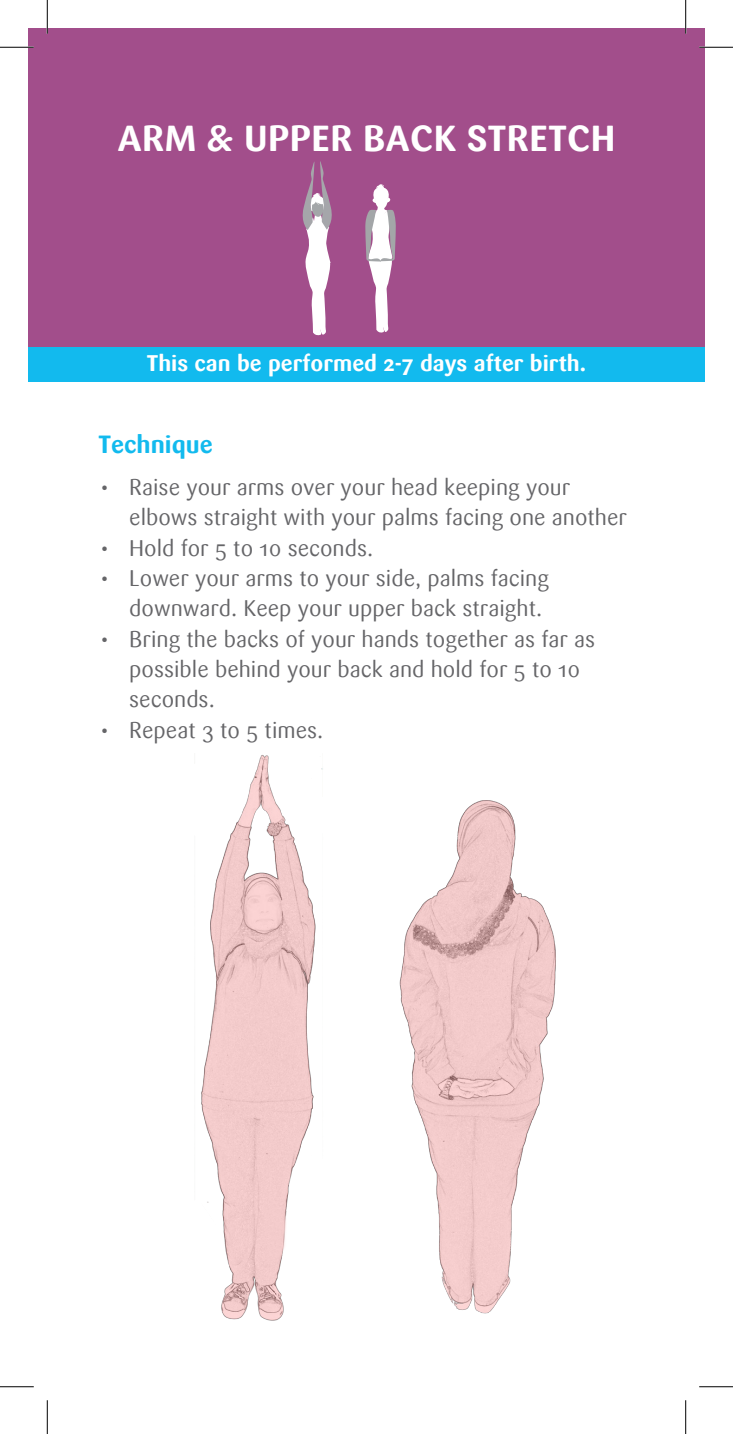
<style>
.page{position:relative;width:733px;height:1434px;background:#fff}
.page>*{position:absolute;margin:0;border:0;box-sizing:border-box;transform-origin:0 0}
.t1{font:700 36px "Sari";letter-spacing:.015em;color:#fff}
.t2{font:700 24.75px "Sari";color:#12baee}
.t3{font:22.5px/30.4px "Sari";color:#656568}
.t4{font:700 22.5px "Sari";color:#fff}
</style>
<div class="page">
<div style="left:28px;top:28px;width:676px;height:319px;background:#a24e8b"></div>
<div style="left:28px;top:347px;width:676px;height:34px;background:#12baee"></div>
<svg style="left:302px;top:161px;width:30px;height:174px"></svg>
<svg style="left:365px;top:184px;width:31px;height:149px"></svg>
<img style="left:201px;top:755px;width:122px;height:566px">
<img style="left:399px;top:800px;width:157px;height:514px">
<hr style="left:684px;top:0;width:2px;height:34px;background:#fff">
<hr style="left:0;top:47px;width:34px;height:1px;background:#000">
<hr style="left:699px;top:47px;width:33px;height:1px;background:#000">
<hr style="left:0;top:1386px;width:34px;height:1px;background:#000">
<hr style="left:699px;top:1386px;width:33px;height:1px;background:#000">
<hr style="left:47px;top:0;width:1px;height:34px;background:#000">
<hr style="left:47px;top:1400px;width:1px;height:34px;background:#000">
<hr style="left:685px;top:0;width:1px;height:34px;background:#000">
<hr style="left:685px;top:1400px;width:1px;height:34px;background:#000">
<p class="t1" style="left:118px;top:117px;width:499px">ARM &amp; UPPER BACK STRETCH</p>
<p class="t4" style="left:147px;top:349px;width:440px">This can be performed 2-7 days after birth.</p>
<p class="t2" style="left:98px;top:430px;width:116px">Technique</p>
<p class="t3" style="left:98px;top:472px;width:473px">• Raise your arms over your head keeping your</p>
<p class="t3" style="left:129px;top:502px;width:499px">elbows straight with your palms facing one another</p>
<p class="t3" style="left:98px;top:533px;width:276px">• Hold for 5 to 10 seconds.</p>
<p class="t3" style="left:98px;top:563px;width:452px">• Lower your arms to your side, palms facing</p>
<p class="t3" style="left:129px;top:594px;width:414px">downward. Keep your upper back straight.</p>
<p class="t3" style="left:129px;top:624px;width:467px;text-indent:-31px">• Bring the backs of your hands together as far as possible behind your back and hold for 5 to 10 seconds.</p>
<p class="t3" style="left:98px;top:715px;width:226px">• Repeat 3 to 5 times.</p>
</div>
